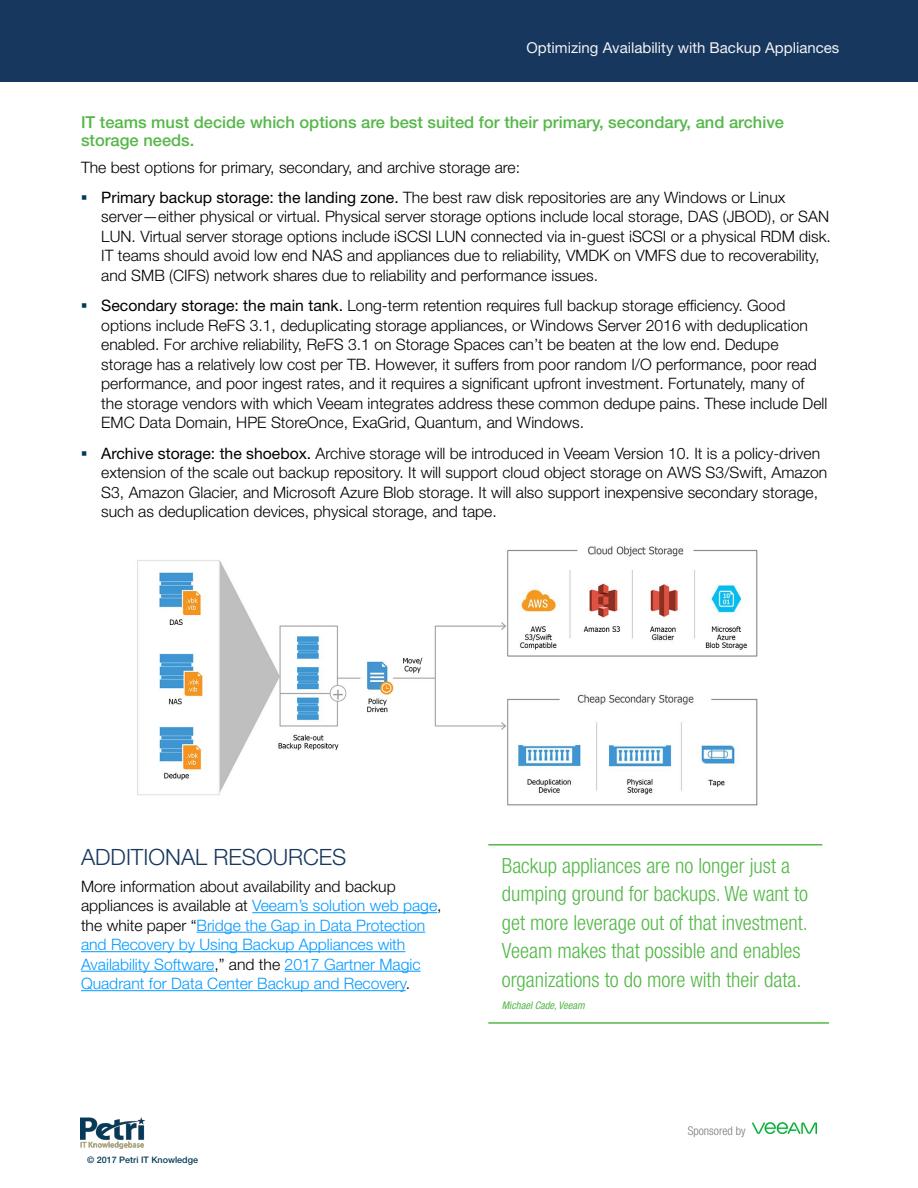
<style>
.page{position:relative;width:918px;height:1188px;background:#fff}
.page>*{position:absolute;margin:0;border:0;box-sizing:border-box;transform-origin:0 0}
.t1{font:300 22.5px "Helvetica Neue LT Std";color:#17375e}
.t2{font:300 condensed 21px/28.5px "Helvetica Neue LT Std";color:#54b848}
.t3{font:500 16.5px/18px "Helvetica Neue LT Std";color:#54b848}
.t4{font:300 15.75px/19.5px "Helvetica Neue LT Std";color:#000}
.t5{font:300 15.75px/19.5px "Helvetica Neue LT Std";color:#0499ff}
.t6{font:15px "Helvetica Neue LT Std";color:#f2f2f2}
.t7{font:300 condensed 12px "Helvetica Neue LT Std";color:#77787b}
.t8{font:italic condensed 10.5px "Helvetica Neue LT Std";color:#54b848}
.t9{font:500 9px "Helvetica Neue LT Std";color:#053a5a}
.s1{font-weight:400}
.s2{color:#000}
</style>
<div class="page">
<div style="left:0;top:0;width:918px;height:82px;background:#17375e"></div>
<img style="left:81px;top:1118px;width:64px;height:30px">
<img style="left:753px;top:1123px;width:63px;height:11px">
<hr style="left:252px;top:912px;width:185px;height:1px;background:#0499ff">
<hr style="left:197px;top:932px;width:228px;height:1px;background:#0499ff">
<hr style="left:81px;top:951px;width:324px;height:1px;background:#0499ff">
<hr style="left:81px;top:971px;width:133px;height:1px;background:#0499ff">
<hr style="left:285px;top:971px;width:136px;height:1px;background:#0499ff">
<hr style="left:81px;top:990px;width:325px;height:1px;background:#0499ff">
<hr style="left:488px;top:844px;width:334px;height:2px;background:#54b848">
<hr style="left:488px;top:1022px;width:341px;height:2px;background:#54b848">
<img style="left:137px;top:546px;width:621px;height:260px">
<p class="t6" style="left:527px;top:38px;width:314px">Optimizing Availability with Backup Appliances</p>
<p class="t3" style="left:81px;top:113px;width:705px">IT teams must decide which options are best suited for their primary, secondary, and archive storage needs.</p>
<p class="t4" style="left:101px;top:152px;width:686px;line-height:30.3px;text-indent:-20px">The best options for primary, secondary, and archive storage are:<br><span class="s1">Primary backup storage: the landing zone.</span> The best raw disk repositories are any Windows or Linux</p>
<p class="t4" style="left:101px;top:207px;width:731px">server—either physical or virtual. Physical server storage options include local storage, DAS (JBOD), or SAN LUN. Virtual server storage options include iSCSI LUN connected via in-guest iSCSI or a physical RDM disk.<br>IT teams should avoid low end NAS and appliances due to reliability, VMDK on VMFS due to recoverability, and SMB (CIFS) network shares due to reliability and performance issues.</p>
<p class="t4" style="left:101px;top:296px;width:728px"><span class="s1">Secondary storage: the main tank.</span> Long-term retention requires full backup storage efficiency. Good options include ReFS 3.1, deduplicating storage appliances, or Windows Server 2016 with deduplication enabled. For archive reliability, ReFS 3.1 on Storage Spaces can’t be beaten at the low end. Dedupe storage has a relatively low cost per TB. However, it suffers from poor random I/O performance, poor read performance, and poor ingest rates, and it requires a significant upfront investment. Fortunately, many of the storage vendors with which Veeam integrates address these common dedupe pains. These include Dell EMC Data Domain, HPE StoreOnce, ExaGrid, Quantum, and Windows.</p>
<p class="t4" style="left:101px;top:443px;width:728px"><span class="s1">Archive storage: the shoebox.</span> Archive storage will be introduced in Veeam Version 10. It is a policy-driven extension of the scale out backup repository. It will support cloud object storage on AWS S3/Swift, Amazon S3, Amazon Glacier, and Microsoft Azure Blob storage. It will also support inexpensive secondary storage, such as deduplication devices, physical storage, and tape.</p>
<h1 class="t1" style="left:81px;top:844px;width:84px">Add itional</h1>
<h1 class="t1" style="left:214px;top:844px;width:134px">resou rc es</h1>
<p class="t5" style="left:81px;top:876px;width:362px"><span class="s2">More information about availability and backup appliances is available at</span> Veeam’s solution web page<span class="s2">, the white paper “</span>Bridge the Gap in Data Protection and Recovery by Using Backup Appliances with Availability Software<span class="s2">,” and the</span> 2017 Gartner Magic Quadrant for Data Center Backup and Recovery<span class="s2">.</span></p>
<p class="t9" style="left:87px;top:1155px;width:113px">© 2017 Petri IT Knowledge</p>
<h2 class="t2" style="left:502px;top:851px;width:308px">Backup appliances are no longer just a dumping ground for backups. We want to get more leverage out of that investment.<br>Veeam makes that possible and enables organizations to do more with their data.</h2>
<p class="t8" style="left:502px;top:999px;width:84px">Michael Cade, Veeam</p>
<p class="t7" style="left:688px;top:1123px;width:59px">Sponsored by</p>
</div>
